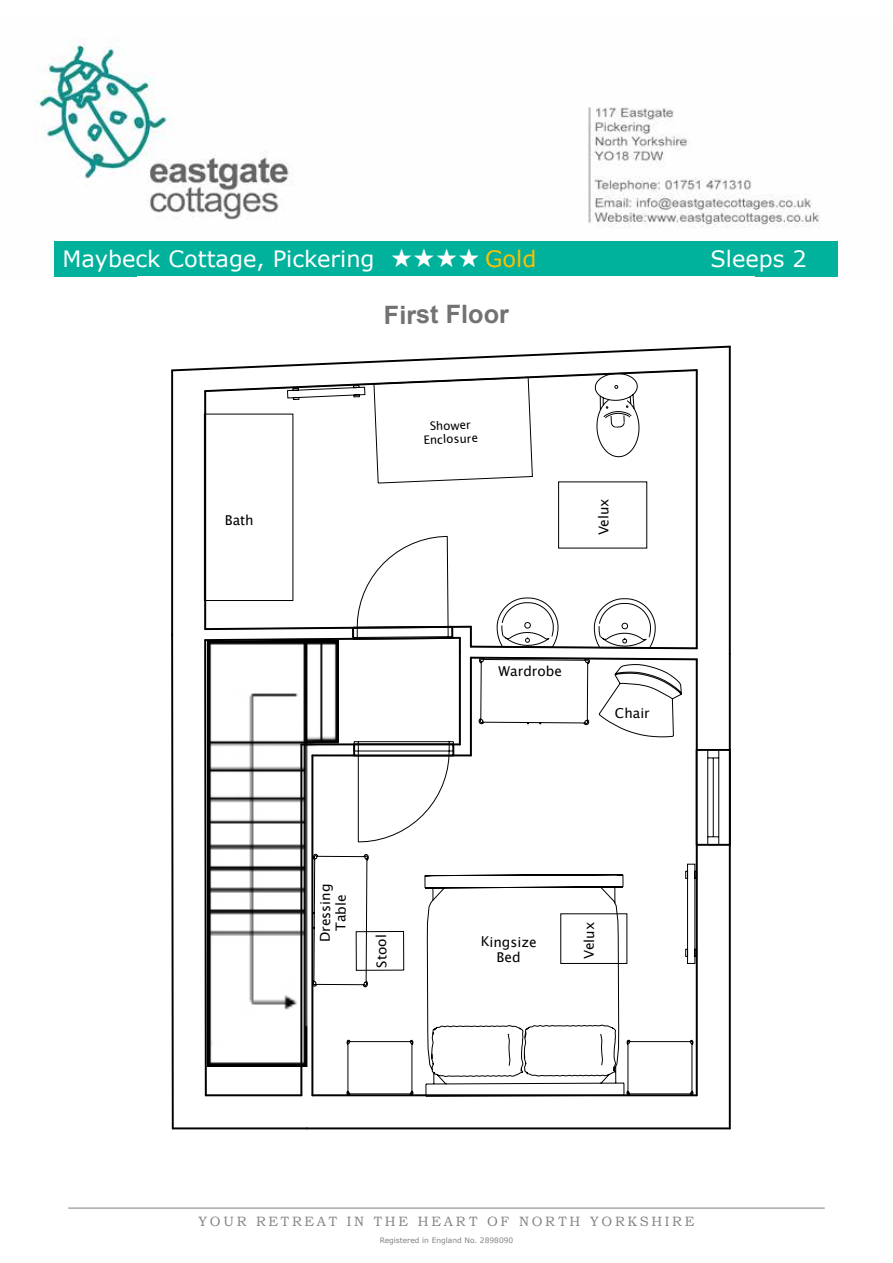
<style>
.page{position:relative;width:893px;height:1263px;background:#fff}
.page>*{position:absolute;margin:0;border:0;box-sizing:border-box;transform-origin:0 0}
.t1{font:700 25.35px "Arial";letter-spacing:-.005em;color:#727272}
.t2{font:22.5px "Verdana";color:#fff}
.t3{font:13.65px/15.6px "Lucida Grande";letter-spacing:-.01em;color:#000;text-align:center}
.t4{font:13.5px "Bookman Old Style";letter-spacing:.2em;color:#808285}
.t5{font:11.7px/13.6px "Lucida Grande";color:#000;text-align:center}
.t6{font:7.5px "Verdana";color:#808285}
.s1{font-family:"Adobe Song Std";font-weight:300}
.s2{color:#ffc000}
</style>
<div class="page">
<hr style="left:68px;top:1207px;width:757px;height:2px;background:#a7a9ac">
<img style="left:34px;top:39px;width:804px;height:238px">
<div style="left:54px;top:241px;width:784px;height:35px;background:#00b19c"></div>
<hr style="left:729px;top:347px;width:2px;height:307px;background:#000">
<hr style="left:696px;top:370px;width:2px;height:278px;background:#000">
<hr style="left:171px;top:370px;width:2px;height:265px;background:#000">
<hr style="left:307px;top:1127px;width:423px;height:2px;background:#000">
<hr style="left:729px;top:654px;width:2px;height:474px;background:#000">
<svg style="left:171px;top:633px;width:4px;height:497px"></svg>
<hr style="left:173px;top:1127px;width:134px;height:2px;background:#000">
<div style="left:696px;top:749px;width:35px;height:97px;background:#fff;border:2px solid #000"></div>
<hr style="left:707px;top:750px;width:1px;height:95px;background:#000">
<hr style="left:718px;top:750px;width:1px;height:95px;background:#000">
<hr style="left:713px;top:758px;width:1px;height:79px;background:#000">
<div style="left:558px;top:481px;width:89px;height:67px;border:1px solid #000"></div>
<svg style="left:171px;top:345px;width:560px;height:139px"></svg>
<svg style="left:203px;top:536px;width:496px;height:561px"></svg>
<h2 class="t2" style="left:63px;top:245px;width:475px">Maybeck Cottage, Pickering <span class="s1">★★★★</span> <span class="s2">Gold</span></h2>
<h2 class="t2" style="left:711px;top:245px;width:98px">Sleeps 2</h2>
<h1 class="t1" style="left:384px;top:298px;width:126px">First Floor</h1>
<p class="t3" style="left:225px;top:513px;width:30px">Bath</p>
<p class="t5" style="left:423px;top:420px;width:56px;rotate:-2deg">Shower<br>Enclosure</p>
<p class="t3" style="left:596px;top:535px;width:39px;rotate:-90deg">Velux</p>
<p class="t3" style="left:499px;top:664px;width:65px">Wardrobe</p>
<p class="t3" style="left:615px;top:705px;width:37px">Chair</p>
<p class="t3" style="left:318px;top:942px;width:60px;rotate:-90deg">Dressing<br>Table</p>
<p class="t3" style="left:374px;top:968px;width:35px;rotate:-90deg">Stool</p>
<p class="t3" style="left:481px;top:934px;width:58px">Kingsize<br>Bed</p>
<p class="t3" style="left:581px;top:959px;width:39px;rotate:-90deg">Velux</p>
<p class="t4" style="left:199px;top:1213px;width:497px">YOUR RETREAT IN THE HEART OF NORTH YORKSHIRE</p>
<p class="t6" style="left:380px;top:1236px;width:135px">Registered in England No. 2898090</p>
</div>
